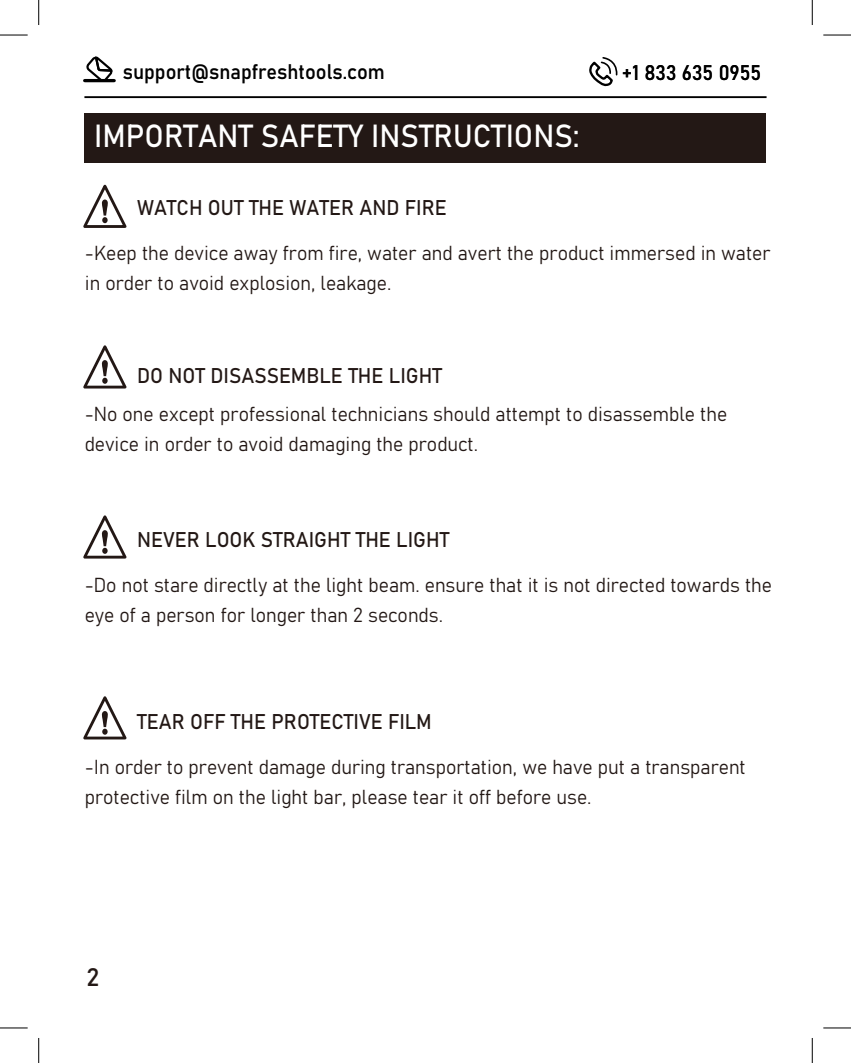
<style>
.page{position:relative;width:851px;height:1063px;background:#fff}
.page>*{position:absolute;margin:0;border:0;box-sizing:border-box;transform-origin:0 0}
.t1{font:31.5px "Bahnschrift";color:#fff;scale:.95 1}
.t2{font:25px "Bahnschrift";color:#231815}
.t3{font:21px "Bahnschrift";color:#231815;scale:.95 1}
.t4{font:20.75px "Bahnschrift";color:#000;scale:.95 1}
.t5{font:20px/30px "Bahnschrift";color:#231815;scale:.95 1}
</style>
<div class="page">
<div style="left:85px;top:113px;width:681px;height:49px;background:#231815"></div>
<svg style="left:0;top:34px;width:28px;height:1px"></svg>
<svg style="left:823px;top:34px;width:27px;height:1px"></svg>
<svg style="left:0;top:1027px;width:28px;height:1px"></svg>
<svg style="left:823px;top:1027px;width:27px;height:1px"></svg>
<svg style="left:0;top:35px;width:28px;height:1px"></svg>
<svg style="left:823px;top:35px;width:27px;height:1px"></svg>
<svg style="left:0;top:1028px;width:28px;height:1px"></svg>
<svg style="left:823px;top:1028px;width:27px;height:1px"></svg>
<svg style="left:38px;top:0;width:1px;height:25px"></svg>
<svg style="left:38px;top:1038px;width:1px;height:25px"></svg>
<svg style="left:811px;top:0;width:1px;height:25px"></svg>
<svg style="left:811px;top:1038px;width:1px;height:25px"></svg>
<svg style="left:84px;top:56px;width:30px;height:27px"></svg>
<hr style="left:85px;top:79px;width:29px;height:3px;background:#000">
<svg style="left:589px;top:57px;width:29px;height:30px"></svg>
<hr style="left:84px;top:96px;width:682px;height:2px;background:#000">
<svg style="left:83px;top:185px;width:43px;height:43px"></svg>
<svg style="left:83px;top:345px;width:43px;height:44px"></svg>
<svg style="left:83px;top:515px;width:43px;height:44px"></svg>
<svg style="left:83px;top:696px;width:43px;height:43px"></svg>
<p class="t4" style="left:123px;top:56px;width:277px">support@snapfreshtools.com</p>
<p class="t4" style="left:622px;top:57px;width:148px">+1 833 635 0955</p>
<h1 class="t1" style="left:94px;top:112px;width:512px">IMPORTANT SAFETY INSTRUCTIONS:</h1>
<p class="t3" style="left:137px;top:192px;width:327px">WATCH OUT THE WATER AND FIRE</p>
<p class="t5" style="left:85px;top:236px;width:723px">-Keep the device away from fire, water and avert the product immersed in water in order to avoid explosion, leakage.</p>
<p class="t3" style="left:137px;top:360px;width:322px">DO NOT DISASSEMBLE THE LIGHT</p>
<p class="t5" style="left:85px;top:398px;width:677px">-No one except professional technicians should attempt to disassemble the device in order to avoid damaging the product.</p>
<p class="t3" style="left:137px;top:524px;width:330px">NEVER LOOK STRAIGHT THE LIGHT</p>
<p class="t5" style="left:85px;top:568px;width:725px">-Do not stare directly at the light beam. ensure that it is not directed towards the eye of a person for longer than 2 seconds.</p>
<p class="t3" style="left:137px;top:706px;width:311px">TEAR OFF THE PROTECTIVE FILM</p>
<p class="t5" style="left:85px;top:751px;width:697px">-In order to prevent damage during transportation, we have put a transparent protective film on the light bar, please tear it off before use.</p>
<p class="t2" style="left:87px;top:958px;width:14px">2</p>
</div>
